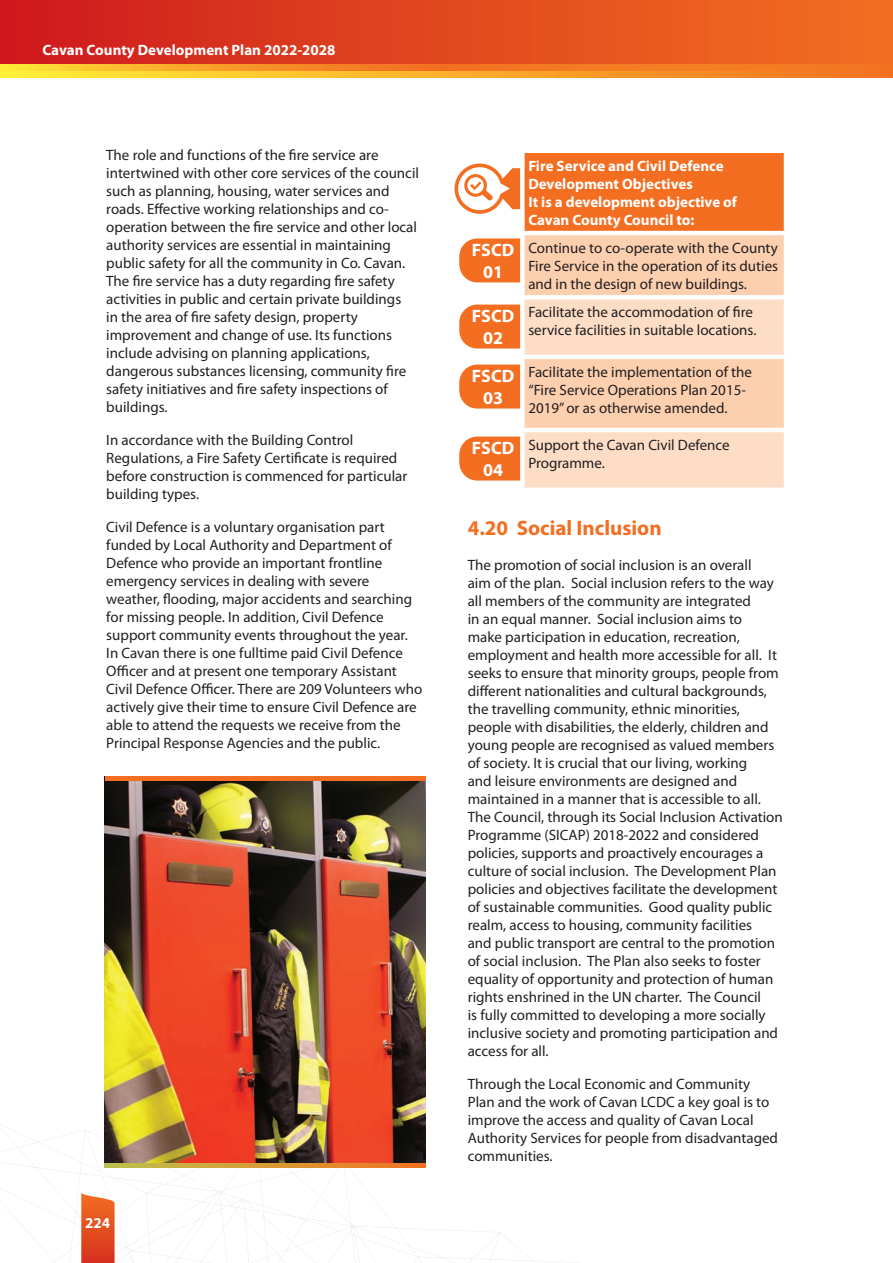
<style>
.page{position:relative;width:893px;height:1263px;background:#fff}
.page>*{position:absolute;margin:0;border:0;box-sizing:border-box;transform-origin:0 0}
.t1{font:700 21px "Myriad Pro";color:#f36e21}
.t2{font:700 18px/21.6px "Myriad Pro";color:#fff;text-align:center}
.t3{font:15px/18px "Myriad Pro";color:#231f20}
.t4{font:700 15px/18px "Myriad Pro";color:#fff}
</style>
<div class="page">
<svg style="left:0;top:1124px;width:550px;height:139px"></svg>
<div style="left:459px;top:238px;width:89px;height:44px;background:#f36e21;border-radius:18px"></div>
<div style="left:459px;top:305px;width:89px;height:43px;background:#f36e21;border-radius:18px"></div>
<div style="left:459px;top:365px;width:89px;height:43px;background:#f36e21;border-radius:18px"></div>
<div style="left:459px;top:437px;width:89px;height:43px;background:#f36e21;border-radius:18px"></div>
<svg style="left:454px;top:163px;width:66px;height:51px"></svg>
<div style="left:522px;top:151px;width:264px;height:82px;background:#f36e21"></div>
<div style="left:525px;top:235px;width:259px;height:60px;background:#fccfae"></div>
<svg style="left:525px;top:300px;width:259px;height:188px;background:#fcd7bd"></svg>
<hr style="left:520px;top:149px;width:268px;height:4px;background:#fff">
<div style="left:520px;top:153px;width:5px;height:78px;background:#fff"></div>
<hr style="left:784px;top:153px;width:4px;height:78px;background:#fff">
<hr style="left:520px;top:231px;width:268px;height:4px;background:#fff">
<div style="left:520px;top:235px;width:5px;height:60px;background:#fff"></div>
<div style="left:520px;top:300px;width:5px;height:55px;background:#fff"></div>
<hr style="left:520px;top:355px;width:268px;height:4px;background:#fff">
<div style="left:520px;top:359px;width:5px;height:69px;background:#fff"></div>
<hr style="left:520px;top:428px;width:268px;height:4px;background:#fff">
<div style="left:520px;top:432px;width:5px;height:56px;background:#fff"></div>
<img style="left:105px;top:781px;width:320px;height:382px">
<svg style="left:105px;top:1163px;width:320px;height:4px"></svg>
<hr style="left:105px;top:777px;width:320px;height:4px;background:#f36e21">
<svg style="left:0;top:1181px;width:331px;height:82px"></svg>
<div style="left:0;top:0;width:893px;height:64px;background:linear-gradient(to right,#ce1b1d,#f37121)"></div>
<svg style="left:0;top:71px;width:893px;height:6px;background:#faaf2b"></svg>
<svg style="left:0;top:64px;width:893px;height:7px;background:#f58d25"></svg>
<p class="t4" style="left:43px;top:41px;width:295px">Cavan County Development Plan 2022-2028</p>
<p class="t3" style="left:106px;top:146px;width:314px">The role and functions of the fire service are intertwined with other core services of the council such as planning, housing, water services and roads. Effective working relationships and co&shy;operation between the fire service and other local authority services are essential in maintaining public safety for all the community in Co. Cavan.<br>The fire service has a duty regarding fire safety activities in public and certain private buildings<br>in the area of fire safety design, property improvement and change of use. Its functions include advising on planning applications, dangerous substances licensing, community fire safety initiatives and fire safety inspections of buildings.</p>
<p class="t3" style="left:106px;top:431px;width:303px">In accordance with the Building Control Regulations, a Fire Safety Certificate is required before construction is commenced for particular building types.</p>
<p class="t3" style="left:106px;top:518px;width:318px">Civil Defence is a voluntary organisation part funded by Local Authority and Department of Defence who provide an important frontline emergency services in dealing with severe weather, flooding, major accidents and searching for missing people. In addition, Civil Defence support community events throughout the year.<br>In Cavan there is one fulltime paid Civil Defence Officer and at present one temporary Assistant Civil Defence Officer. There are 209 Volunteers who actively give their time to ensure Civil Defence are able to attend the requests we receive from the Principal Response Agencies and the public.</p>
<h1 class="t1" style="left:468px;top:516px;width:195px">4.20 Social Inclusion</h1>
<p class="t4" style="left:528px;top:157px;width:210px">Fire Service and Civil Defence<br>Development Objectives<br>It is a development objective of<br>Cavan County Council to:</p>
<p class="t3" style="left:528px;top:238px;width:251px;text-align:justify">Continue to co-operate with the County Fire Service in the operation of its duties and in the design of new buildings.</p>
<p class="t3" style="left:528px;top:303px;width:230px">Facilitate the accommodation of fire service facilities in suitable locations.</p>
<p class="t3" style="left:528px;top:362px;width:225px">Facilitate the implementation of the “Fire Service Operations Plan 2015-<br>2019” or as otherwise amended.</p>
<p class="t3" style="left:528px;top:435px;width:203px">Support the Cavan Civil Defence<br>Programme.</p>
<p class="t2" style="left:472px;top:240px;width:44px">FSCD<br>01</p>
<p class="t2" style="left:472px;top:306px;width:44px">FSCD<br>02</p>
<p class="t2" style="left:472px;top:366px;width:44px">FSCD<br>03</p>
<p class="t2" style="left:472px;top:438px;width:44px">FSCD<br>04</p>
<p class="t3" style="left:468px;top:555px;width:317px">The promotion of social inclusion is an overall<br>aim of the plan. Social inclusion refers to the way all members of the community are integrated<br>in an equal manner. Social inclusion aims to<br>make participation in education, recreation, employment and health more accessible for all. It seeks to ensure that minority groups, people from different nationalities and cultural backgrounds, the travelling community, ethnic minorities, people with disabilities, the elderly, children and young people are recognised as valued members of society. It is crucial that our living, working<br>and leisure environments are designed and maintained in a manner that is accessible to all.<br>The Council, through its Social Inclusion Activation Programme (SICAP) 2018-2022 and considered policies, supports and proactively encourages a culture of social inclusion. The Development Plan policies and objectives facilitate the development of sustainable communities. Good quality public realm, access to housing, community facilities<br>and public transport are central to the promotion of social inclusion. The Plan also seeks to foster equality of opportunity and protection of human rights enshrined in the UN charter. The Council<br>is fully committed to developing a more socially inclusive society and promoting participation and access for all.</p>
<p class="t3" style="left:468px;top:1074px;width:312px">Through the Local Economic and Community Plan and the work of Cavan LCDC a key goal is to improve the access and quality of Cavan Local Authority Services for people from disadvantaged communities.</p>
<p class="t4" style="left:85px;top:1214px;width:26px">224</p>
</div>
